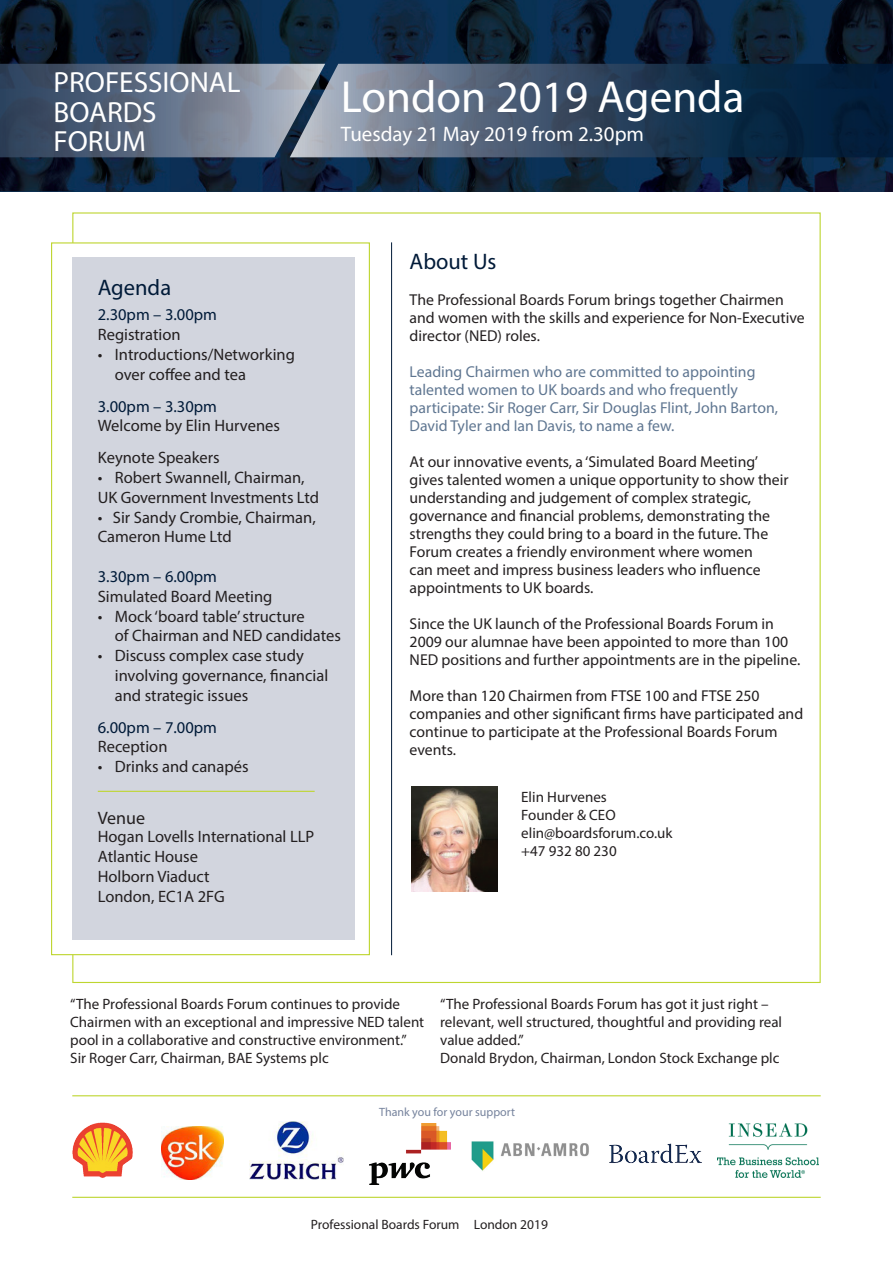
<style>
.page{position:relative;width:893px;height:1263px;background:#fff}
.page>*{position:absolute;margin:0;border:0;box-sizing:border-box;transform-origin:0 0}
.t1{font:45px "Myriad Pro";color:#fff}
.t2{font:29.25px/29.2px "Myriad Pro";color:#fff}
.t3{font:22.5px "Myriad Pro";color:#001a38}
.t4{font:21px "Myriad Pro";color:#fff}
.t5{font:18px "Myriad Pro";color:#231f20}
.t6{font:16.5px/19.8px "Myriad Pro";color:#231f20}
.t7{font:16.5px "Myriad Pro";color:#001a38}
.t8{font:15.75px/18px "Myriad Pro";color:#231f20}
.t9{font:15.75px/18px "Myriad Pro";color:#5f7691}
.t10{font:15px "Myriad Pro";color:#231f20}
.t11{font:13.5px "Myriad Pro";color:#231f20}
.Name_NSA{font:12px "Myriad Pro";color:#76839d}
</style>
<div class="page">
<img style="left:0;top:0;width:893px;height:191px">
<svg style="left:325px;top:64px;width:568px;height:93px;background:#364c65"></svg>
<svg style="left:0;top:64px;width:325px;height:93px;background:#637085"></svg>
<div style="left:51px;top:242px;width:319px;height:713px;background:#fff;border:1px solid #bed630"></div>
<div style="left:72px;top:257px;width:282px;height:683px;background:#d2d5de"></div>
<hr style="left:72px;top:1197px;width:749px;height:1px;background:#bed630">
<hr style="left:72px;top:1095px;width:749px;height:1px;background:#bed630">
<hr style="left:391px;top:242px;width:1px;height:713px;background:#001a38">
<img style="left:412px;top:786px;width:85px;height:105px">
<hr style="left:98px;top:791px;width:217px;height:1px;background:#bed630">
<img style="left:370px;top:1123px;width:81px;height:62px">
<img style="left:72px;top:1122px;width:61px;height:56px">
<img style="left:610px;top:1143px;width:92px;height:21px">
<img style="left:161px;top:1127px;width:62px;height:52px">
<img style="left:471px;top:1141px;width:118px;height:30px">
<img style="left:250px;top:1121px;width:94px;height:58px">
<img style="left:718px;top:1124px;width:101px;height:54px">
<p class="t2" style="left:54px;top:67px;width:189px">PROFESSIONAL<br>BOARDS</p>
<p class="t2" style="left:54px;top:126px;width:94px">FORUM</p>
<p class="t1" style="left:341px;top:69px;width:405px">London 2019 Agenda</p>
<p class="t4" style="left:341px;top:121px;width:305px">Tuesday 21 May 2019 from 2.30pm</p>
<p class="t3" style="left:98px;top:273px;width:75px">Agenda</p>
<p class="t7" style="left:98px;top:305px;width:121px">2.30pm – 3.00pm</p>
<p class="t6" style="left:98px;top:324px;width:84px">Registration</p>
<p class="t6" style="left:115px;top:344px;width:182px;text-indent:-17px">• Introductions/Networking over coffee and tea</p>
<p class="t7" style="left:98px;top:396px;width:121px">3.00pm – 3.30pm</p>
<p class="t6" style="left:98px;top:416px;width:184px">Welcome by Elin Hurvenes</p>
<p class="t6" style="left:98px;top:447px;width:124px">Keynote Speakers</p>
<p class="t6" style="left:98px;top:467px;width:208px">• Robert Swannell, Chairman,</p>
<p class="t6" style="left:98px;top:487px;width:223px">UK Government Investments Ltd</p>
<p class="t6" style="left:98px;top:507px;width:219px">• Sir Sandy Crombie, Chairman,</p>
<p class="t6" style="left:98px;top:527px;width:136px">Cameron Hume Ltd</p>
<p class="t7" style="left:98px;top:566px;width:121px">3.30pm – 6.00pm</p>
<p class="t6" style="left:98px;top:586px;width:176px">Simulated Board Meeting</p>
<p class="t6" style="left:98px;top:606px;width:208px">• Mock ‘board table’ structure</p>
<p class="t6" style="left:115px;top:626px;width:228px">of Chairman and NED candidates</p>
<p class="t6" style="left:115px;top:645px;width:215px;text-indent:-17px">• Discuss complex case study involving governance, financial and strategic issues</p>
<p class="t7" style="left:98px;top:717px;width:121px">6.00pm – 7.00pm</p>
<p class="t6" style="left:98px;top:737px;width:71px">Reception</p>
<p class="t6" style="left:98px;top:756px;width:152px">• Drinks and canapés</p>
<p class="t5" style="left:98px;top:807px;width:49px">Venue</p>
<p class="t6" style="left:98px;top:826px;width:218px">Hogan Lovells International LLP</p>
<p class="t6" style="left:98px;top:846px;width:102px">Atlantic House</p>
<p class="t6" style="left:98px;top:866px;width:113px">Holborn Viaduct</p>
<p class="t6" style="left:98px;top:886px;width:129px">London, EC1A 2FG</p>
<p class="t3" style="left:410px;top:248px;width:88px">About Us</p>
<p class="t8" style="left:410px;top:291px;width:376px">The Professional Boards Forum brings together Chairmen</p>
<p class="t8" style="left:410px;top:309px;width:397px">and women with the skills and experience for Non-Executive director (NED) roles.</p>
<p class="t9" style="left:410px;top:363px;width:370px">Leading Chairmen who are committed to appointing talented women to UK boards and who frequently participate: Sir Roger Carr, Sir Douglas Flint, John Barton, David Tyler and Ian Davis, to name a few.</p>
<p class="t8" style="left:410px;top:453px;width:381px">At our innovative events, a ‘Simulated Board Meeting’ gives talented women a unique opportunity to show their understanding and judgement of complex strategic,</p>
<p class="t8" style="left:410px;top:507px;width:362px">governance and financial problems, demonstrating the</p>
<p class="t8" style="left:410px;top:525px;width:360px">strengths they could bring to a board in the future. The</p>
<p class="t8" style="left:410px;top:543px;width:345px">Forum creates a friendly environment where women</p>
<p class="t8" style="left:410px;top:561px;width:353px">can meet and impress business leaders who influence</p>
<p class="t8" style="left:410px;top:579px;width:185px">appointments to UK boards.</p>
<p class="t8" style="left:410px;top:615px;width:366px">Since the UK launch of the Professional Boards Forum in</p>
<p class="t8" style="left:410px;top:633px;width:380px">2009 our alumnae have been appointed to more than 100</p>
<p class="t8" style="left:410px;top:651px;width:392px">NED positions and further appointments are in the pipeline.</p>
<p class="t8" style="left:410px;top:687px;width:351px">More than 120 Chairmen from FTSE 100 and FTSE 250</p>
<p class="t8" style="left:410px;top:705px;width:395px">companies and other significant firms have participated and continue to participate at the Professional Boards Forum events.</p>
<p class="t10" style="left:521px;top:788px;width:87px">Elin Hurvenes</p>
<p class="t10" style="left:521px;top:806px;width:96px">Founder &amp; CEO</p>
<p class="t10" style="left:521px;top:824px;width:153px">elin@boardsforum.co.uk</p>
<p class="t10" style="left:521px;top:842px;width:97px">+47 932 80 230</p>
<p class="t10" style="left:70px;top:995px;width:331px">“The Professional Boards Forum continues to provide</p>
<p class="t10" style="left:70px;top:1013px;width:355px">Chairmen with an exceptional and impressive NED talent</p>
<p class="t10" style="left:70px;top:1031px;width:338px">pool in a collaborative and constructive environment.”</p>
<p class="t10" style="left:70px;top:1049px;width:260px">Sir Roger Carr, Chairman, BAE Systems plc</p>
<p class="t10" style="left:440px;top:995px;width:330px">“The Professional Boards Forum has got it just right –</p>
<p class="t10" style="left:440px;top:1013px;width:343px">relevant, well structured, thoughtful and providing real</p>
<p class="t10" style="left:440px;top:1031px;width:85px">value added.”</p>
<p class="t10" style="left:440px;top:1049px;width:341px">Donald Brydon, Chairman, London Stock Exchange plc</p>
<p class="Name_NSA" style="left:379px;top:1104px;width:137px">Thank you for your support</p>
<p class="t11" style="left:311px;top:1216px;width:239px">Professional Boards Forum London 2019</p>
</div>
